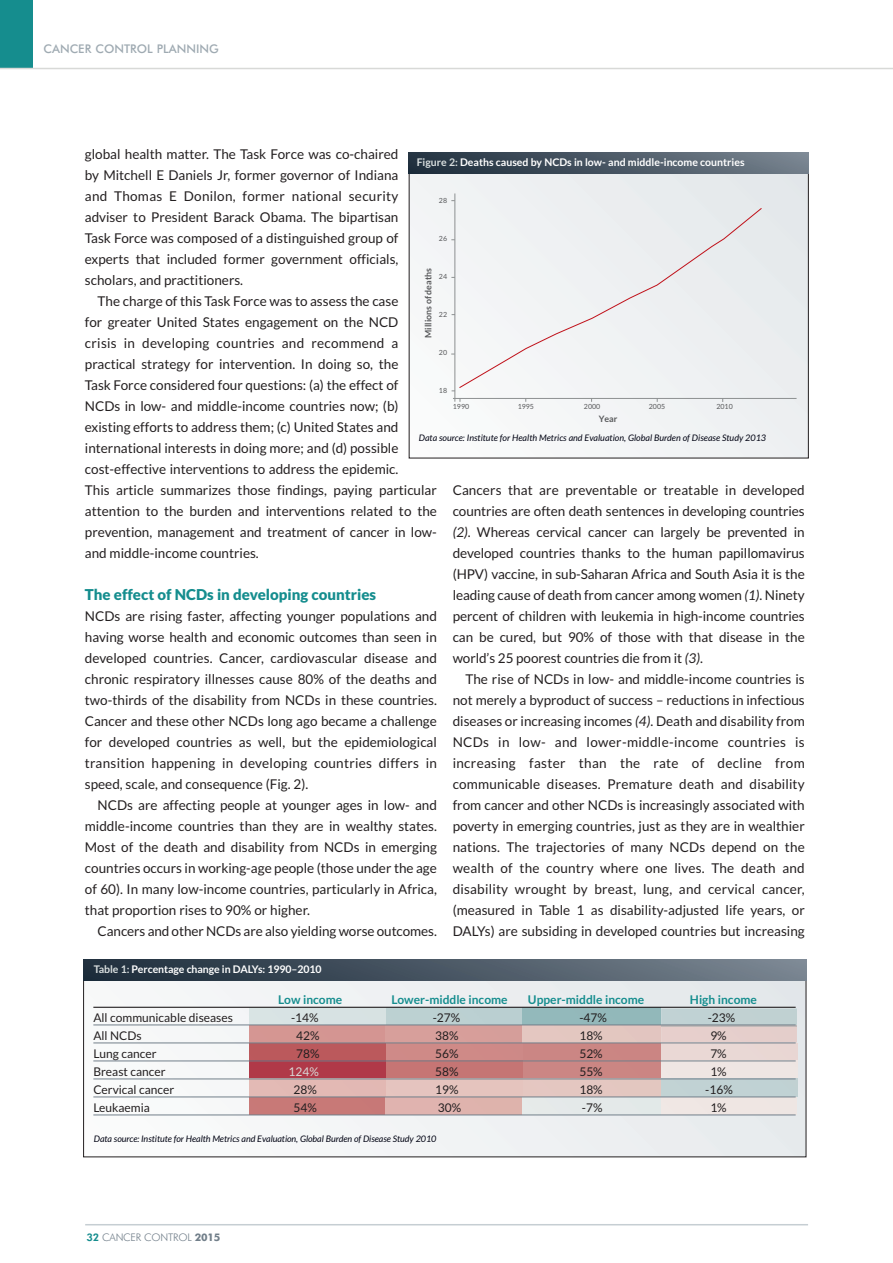
<style>
.page{position:relative;width:893px;height:1263px;background:#fff}
.page>*{position:absolute;margin:0;border:0;box-sizing:border-box;transform-origin:0 0}
.t1{font:900 15px "Lato";color:#158d8e}
.t2{font:13.5px/21px "Lato";color:#231f20;text-align:justify}
.t3{font:12px "Lato";color:#231f20}
.t4{font:700 12px "Lato";color:#158d8e}
.t5{font:500 12px "Futura BT";color:#9faab2}
.t6{font:12px "Lato";color:#d8d9d7}
.t7{font:700 10.5px "Lato";color:#fff}
.t8{font:300 10.5px "Futura BT";letter-spacing:-.015em;color:#727f8a}
.t9{font:italic 9px "Lato";letter-spacing:-.005em;color:#000212}
.t10{font:700 8.85px "Lato";color:#57585a}
.t11{font:7.05px "Lato";color:#57585a}
.s1{color:#d9dfdf}
.s2{font-style:italic}
.s3{font-weight:800;color:#158d8e}
.s4{font-weight:700}
</style>
<div class="page">
<hr style="left:85px;top:1224px;width:723px;height:1px;background:#c6ced3">
<div style="left:0;top:0;width:32px;height:68px;background:#158d8e"></div>
<hr style="left:0;top:68px;width:893px;height:1px;background:#d8d9d7">
<div style="left:409px;top:153px;width:399px;height:305px;background:#f1f3f4"></div>
<hr style="left:455px;top:193px;width:1px;height:209px;background:#8d9091">
<hr style="left:453px;top:398px;width:344px;height:1px;background:#8d9091">
<svg style="left:459px;top:207px;width:304px;height:181px"></svg>
<div style="left:409px;top:152px;width:400px;height:22px;background:linear-gradient(to right,#1e2e3c,#76828e)"></div>
<svg style="left:85px;top:980px;width:719px;height:175px"></svg>
<div style="left:83px;top:959px;width:723px;height:21px;background:linear-gradient(to right,#1c2c3a,#7a8591)"></div>
<img style="left:250px;top:1007px;width:547px;height:108px">
<hr style="left:93px;top:1007px;width:703px;height:1px;background:#231f20">
<hr style="left:93px;top:1025px;width:703px;height:1px;background:#727f8a">
<hr style="left:93px;top:1043px;width:703px;height:1px;background:#727f8a">
<hr style="left:93px;top:1061px;width:703px;height:1px;background:#727f8a">
<hr style="left:93px;top:1079px;width:703px;height:1px;background:#727f8a">
<hr style="left:93px;top:1097px;width:703px;height:1px;background:#727f8a">
<hr style="left:93px;top:1115px;width:703px;height:1px;background:#727f8a">
<p class="t5" style="left:44px;top:44px;width:177px">CANCER CONTROL PLANNING</p>
<p class="t2" style="left:85px;top:144px;width:315px">global health matter. The Task Force was co-chaired by Mitchell E Daniels Jr, former governor of Indiana and Thomas E Donilon, former national security adviser to President Barack Obama. The bipartisan Task Force was composed of a distinguished group of experts that included former government officials, scholars, and practitioners.</p>
<p class="t2" style="left:85px;top:291px;width:354px;text-align:left;text-indent:13px">The charge of this Task Force was to assess the case<br>for greater United States engagement on the NCD<br>crisis in developing countries and recommend a practical strategy for intervention. In doing so, the<br>Task Force considered four questions: (a) the effect of NCDs in low- and middle-income countries now; (b) existing efforts to address them; (c) United States and international interests in doing more; and (d) possible cost-effective interventions to address the epidemic.<br>This article summarizes those findings, paying particular attention to the burden and interventions related to the prevention, management and treatment of cancer in low&shy;and middle-income countries.</p>
<p class="t1" style="left:85px;top:586px;width:293px">The effect of NCDs in developing countries</p>
<p class="t2" style="left:85px;top:606px;width:354px">NCDs are rising faster, affecting younger populations and having worse health and economic outcomes than seen in developed countries. Cancer, cardiovascular disease and chronic respiratory illnesses cause 80% of the deaths and two-thirds of the disability from NCDs in these countries.<br>Cancer and these other NCDs long ago became a challenge for developed countries as well, but the epidemiological transition happening in developing countries differs in speed, scale, and consequence (Fig. 2).</p>
<p class="t2" style="left:85px;top:795px;width:354px;text-indent:13px">NCDs are affecting people at younger ages in low- and middle-income countries than they are in wealthy states.<br>Most of the death and disability from NCDs in emerging countries occurs in working-age people (those under the age of 60). In many low-income countries, particularly in Africa, that proportion rises to 90% or higher.</p>
<p class="t2" style="left:98px;top:921px;width:341px">Cancers and other NCDs are also yielding worse outcomes.</p>
<p class="t7" style="left:417px;top:156px;width:329px"><span class="s1">Figure 2:</span> Deaths caused by NCDs in low- and middle-income countries</p>
<p class="t11" style="left:439px;top:197px;width:10px">28</p>
<p class="t11" style="left:439px;top:235px;width:10px">26</p>
<p class="t11" style="left:439px;top:273px;width:10px">24</p>
<p class="t11" style="left:439px;top:310px;width:10px">22</p>
<p class="t11" style="left:439px;top:348px;width:10px">20</p>
<p class="t11" style="left:439px;top:386px;width:10px">18</p>
<p class="t10" style="left:423px;top:338px;width:71px;rotate:-90deg">Millions of deaths</p>
<p class="t11" style="left:453px;top:402px;width:18px">1990</p>
<p class="t11" style="left:518px;top:402px;width:18px">1995</p>
<p class="t11" style="left:584px;top:402px;width:18px">2000</p>
<p class="t11" style="left:649px;top:402px;width:18px">2005</p>
<p class="t11" style="left:716px;top:402px;width:18px">2010</p>
<p class="t10" style="left:599px;top:414px;width:20px">Year</p>
<p class="t9" style="left:419px;top:432px;width:349px">Data source: Institute for Health Metrics and Evaluation, Global Burden of Disease Study 2013</p>
<p class="t2" style="left:453px;top:480px;width:354px">Cancers that are preventable or treatable in developed countries are often death sentences in developing countries <span class="s2">(2)</span>. Whereas cervical cancer can largely be prevented in developed countries thanks to the human papillomavirus (HPV) vaccine, in sub-Saharan Africa and South Asia it is the leading cause of death from cancer among women <span class="s2">(1)</span>. Ninety percent of children with leukemia in high-income countries can be cured, but 90% of those with that disease in the world’s 25 poorest countries die from it <span class="s2">(3)</span>.</p>
<p class="t2" style="left:453px;top:669px;width:354px;text-indent:13px">The rise of NCDs in low- and middle-income countries is not merely a byproduct of success – reductions in infectious diseases or increasing incomes <span class="s2">(4)</span>. Death and disability from NCDs in low- and lower-middle-income countries is increasing faster than the rate of decline from communicable diseases. Premature death and disability from cancer and other NCDs is increasingly associated with poverty in emerging countries, just as they are in wealthier nations. The trajectories of many NCDs depend on the wealth of the country where one lives. The death and disability wrought by breast, lung, and cervical cancer, (measured in Table 1 as disability-adjusted life years, or DALYs) are subsiding in developed countries but increasing</p>
<p class="t7" style="left:94px;top:963px;width:229px"><span class="s1">Table 1:</span> Percentage change in DALYs: 1990–2010</p>
<p class="t4" style="left:278px;top:993px;width:65px">Low income</p>
<p class="t4" style="left:391px;top:993px;width:118px">Lower-middle income</p>
<p class="t4" style="left:528px;top:993px;width:118px">Upper-middle income</p>
<p class="t4" style="left:690px;top:993px;width:69px">High income</p>
<p class="t3" style="left:93px;top:1011px;width:141px">All communicable diseases</p>
<p class="t3" style="left:291px;top:1011px;width:29px">-14%</p>
<p class="t3" style="left:433px;top:1011px;width:29px">-27%</p>
<p class="t3" style="left:579px;top:1011px;width:29px">-47%</p>
<p class="t3" style="left:708px;top:1011px;width:29px">-23%</p>
<p class="t3" style="left:93px;top:1029px;width:50px">All NCDs</p>
<p class="t3" style="left:296px;top:1029px;width:25px">42%</p>
<p class="t3" style="left:435px;top:1029px;width:25px">38%</p>
<p class="t3" style="left:579px;top:1029px;width:25px">18%</p>
<p class="t3" style="left:710px;top:1029px;width:18px">9%</p>
<p class="t3" style="left:93px;top:1047px;width:65px">Lung cancer</p>
<p class="t3" style="left:296px;top:1047px;width:25px">78%</p>
<p class="t3" style="left:435px;top:1047px;width:25px">56%</p>
<p class="t3" style="left:579px;top:1047px;width:25px">52%</p>
<p class="t3" style="left:710px;top:1047px;width:18px">7%</p>
<p class="t3" style="left:93px;top:1065px;width:74px">Breast cancer</p>
<p class="t6" style="left:288px;top:1065px;width:32px">124%</p>
<p class="t3" style="left:435px;top:1065px;width:25px">58%</p>
<p class="t3" style="left:579px;top:1065px;width:25px">55%</p>
<p class="t3" style="left:710px;top:1065px;width:18px">1%</p>
<p class="t3" style="left:93px;top:1083px;width:82px">Cervical cancer</p>
<p class="t3" style="left:294px;top:1083px;width:25px">28%</p>
<p class="t3" style="left:435px;top:1083px;width:25px">19%</p>
<p class="t3" style="left:579px;top:1083px;width:25px">18%</p>
<p class="t3" style="left:705px;top:1083px;width:29px">-16%</p>
<p class="t3" style="left:93px;top:1101px;width:58px">Leukaemia</p>
<p class="t3" style="left:294px;top:1101px;width:25px">54%</p>
<p class="t3" style="left:438px;top:1101px;width:25px">30%</p>
<p class="t3" style="left:582px;top:1101px;width:22px">-7%</p>
<p class="t3" style="left:710px;top:1101px;width:18px">1%</p>
<p class="t9" style="left:94px;top:1133px;width:344px">Data source: Institute for Health Metrics and Evaluation, Global Burden of Disease Study 2010</p>
<p class="t8" style="left:87px;top:1233px;width:135px"><span class="s3">32</span> CANCER CONTROL <span class="s4">2015</span></p>
</div>
